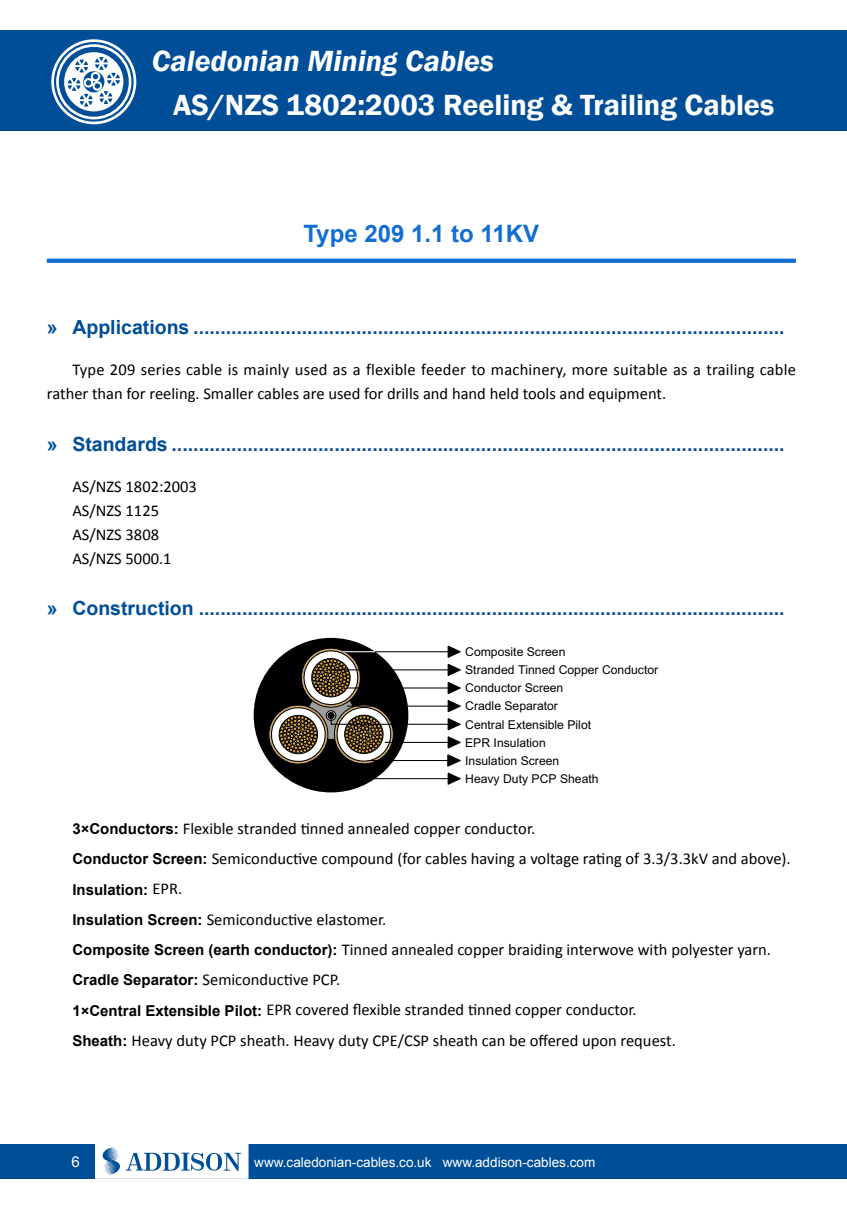
<style>
.page{position:relative;width:847px;height:1212px;background:#fff}
.page>*{position:absolute;margin:0;border:0;box-sizing:border-box;transform-origin:0 0}
.t1{font:600 30px "Franklin Gothic";color:#fff}
.t2{font:italic 600 30px "Franklin Gothic";color:#fff}
.t3{font:700 24px "Arial";color:#136ed3}
.t4{font:700 19.5px "Arial";color:#004e97}
.t5{font:16.5px/30.3px "Calibri";color:#000}
.t6{font:700 15px "Arial";color:#000}
.t7{font:15px "Arial";color:#fff}
.t8{font:13.5px "Arial";color:#fff}
.t9{font:12.15px/18.1px "Arial";color:#000}
.s1{font-family:"Arial";font-weight:700;font-size:15px}
.s2{font-family:"Calibri";font-weight:400;font-size:16.5px}
</style>
<div class="page">
<div style="left:0;top:31px;width:846px;height:100px;background:#004e97"></div>
<div style="left:0;top:1145px;width:846px;height:34px;background:#004e97"></div>
<div style="left:95px;top:1143px;width:153px;height:36px;background:#fff;border:2px solid #fff"></div>
<svg style="left:51px;top:39px;width:85px;height:85px"></svg>
<svg style="left:102px;top:1147px;width:139px;height:27px"></svg>
<svg style="left:47px;top:259px;width:748px;height:4px;background:#1871d4"></svg>
<div style="left:253px;top:638px;width:155px;height:154px;background:#000;border-radius:50%"></div>
<svg style="left:448px;top:682px;width:12px;height:12px"></svg>
<hr style="left:347px;top:687px;width:105px;height:1px;background:#040000">
<svg style="left:448px;top:736px;width:12px;height:12px"></svg>
<hr style="left:384px;top:742px;width:68px;height:1px;background:#040000">
<svg style="left:447px;top:755px;width:13px;height:11px"></svg>
<hr style="left:370px;top:760px;width:82px;height:1px;background:#040000">
<svg style="left:448px;top:700px;width:12px;height:12px"></svg>
<hr style="left:347px;top:706px;width:105px;height:1px;background:#040000">
<svg style="left:448px;top:773px;width:12px;height:11px"></svg>
<hr style="left:373px;top:778px;width:79px;height:1px;background:#040000">
<svg style="left:448px;top:664px;width:12px;height:12px"></svg>
<hr style="left:330px;top:669px;width:122px;height:1px;background:#040000">
<svg style="left:448px;top:718px;width:12px;height:12px"></svg>
<hr style="left:331px;top:724px;width:121px;height:1px;background:#040000">
<svg style="left:265px;top:645px;width:131px;height:122px"></svg>
<svg style="left:448px;top:646px;width:12px;height:11px"></svg>
<hr style="left:342px;top:651px;width:110px;height:1px;background:#040000">
<hr style="left:342px;top:651px;width:33px;height:1px;background:#fff">
<h1 class="t2" style="left:152px;top:41px;width:343px">Caledonian Mining Cables</h1>
<h1 class="t1" style="left:173px;top:87px;width:602px">AS/NZS 1802:2003 Reeling &amp; Trailing Cables</h1>
<h2 class="t3" style="left:303px;top:218px;width:237px">Type 209 1.1 to 11KV</h2>
<p class="t4" style="left:47px;top:315px;width:739px">» Applications .............................................................................................................</p>
<p class="t5" style="left:47px;top:357px;width:750px;line-height:24px;text-indent:25px">Type 209 series cable is mainly used as a flexible feeder to machinery, more suitable as a trailing cable rather than for reeling. Smaller cables are used for drills and hand held tools and equipment.</p>
<p class="t4" style="left:47px;top:432px;width:739px">» Standards .................................................................................................................</p>
<p class="t5" style="left:72px;top:474px;width:126px;line-height:24px">AS/NZS 1802:2003<br>AS/NZS 1125<br>AS/NZS 3808<br>AS/NZS 5000.1</p>
<p class="t4" style="left:47px;top:595px;width:739px">» Construction ............................................................................................................</p>
<p class="t9" style="left:465px;top:643px;width:102px">Composite Screen</p>
<p class="t9" style="left:465px;top:661px;width:194px">Stranded Tinned Copper Conductor</p>
<p class="t9" style="left:465px;top:679px;width:100px">Conductor Screen</p>
<p class="t9" style="left:465px;top:697px;width:94px">Cradle Separator</p>
<p class="t9" style="left:465px;top:715px;width:127px">Central Extensible Pilot</p>
<p class="t9" style="left:465px;top:733px;width:96px">EPR Insulation<br>Insulation Screen</p>
<p class="t9" style="left:465px;top:770px;width:135px">Heavy Duty PCP Sheath</p>
<p class="t5" style="left:72px;top:813px;width:719px"><span class="s1">3×Conductors:</span> Flexible stranded tinned annealed copper conductor.<br><span class="s1">Conductor Screen:</span> Semiconductive compound (for cables having a voltage rating of 3.3/3.3kV and above).</p>
<p class="t6" style="left:72px;top:879px;width:111px">Insulation: <span class="s2">EPR.</span></p>
<p class="t5" style="left:72px;top:904px;width:700px"><span class="s1">Insulation Screen:</span> Semiconductive elastomer.<br><span class="s1">Composite Screen (earth conductor):</span> Tinned annealed copper braiding interwove with polyester yarn.<br><span class="s1">Cradle Separator:</span> Semiconductive PCP.<br><span class="s1">1×Central Extensible Pilot:</span> EPR covered flexible stranded tinned copper conductor.<br><span class="s1">Sheath:</span> Heavy duty PCP sheath. Heavy duty CPE/CSP sheath can be offered upon request.</p>
<p class="t7" style="left:71px;top:1151px;width:10px">6</p>
<p class="t8" style="left:254px;top:1153px;width:342px">www.caledonian-cables.co.uk www.addison-cables.com</p>
</div>
